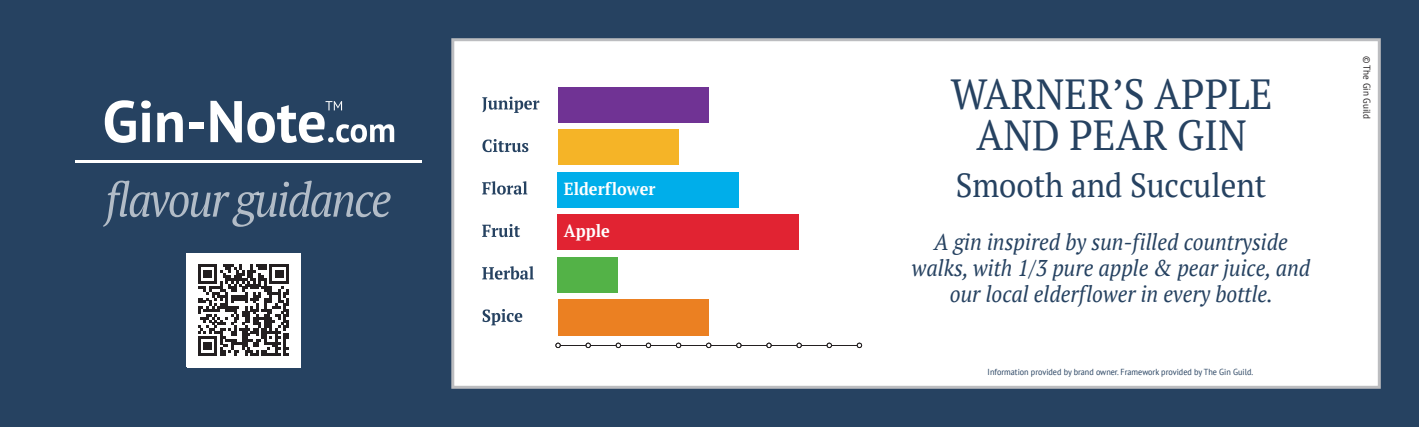
<style>
.page{position:relative;width:1419px;height:427px;background:#fff}
.page>*{position:absolute;margin:0;border:0;box-sizing:border-box;transform-origin:0 0}
.t1{font:42px/40.2px "PT Serif";color:#264261;text-align:center;scale:.94 1}
.t2{font:33.25px "PT Serif";color:#264261;scale:.93 1}
.t3{font:italic 22.75px/26.2px "PT Serif";color:#264261;text-align:center;scale:.93 1}
.t4{font:700 17.5px "PT Serif";color:#fff;scale:.94 1}
.t5{font:9.8px "PT Sans";color:#231f20;scale:.93 1}
.t6{font:8.75px "PT Sans";color:#25405f;scale:.94 1}
</style>
<div class="page">
<div style="left:0;top:0;width:1418px;height:426px;background:#264261"></div>
<div style="left:451px;top:38px;width:930px;height:350px;background:#fff;border:3px solid #bcbdc0"></div>
<svg style="left:103px;top:180px;width:288px;height:47px"></svg>
<svg style="left:105px;top:100px;width:46px;height:43px"></svg>
<svg style="left:157px;top:112px;width:26px;height:30px"></svg>
<div style="left:189px;top:122px;width:15px;height:7px;background:#fff"></div>
<svg style="left:210px;top:101px;width:184px;height:42px"></svg>
<hr style="left:75px;top:160px;width:347px;height:2px;background:#fff">
<div style="left:558px;top:86px;width:151px;height:36px;background:#703394"></div>
<div style="left:558px;top:172px;width:181px;height:36px;background:#00aeea"></div>
<div style="left:558px;top:214px;width:241px;height:36px;background:#e12332"></div>
<div style="left:558px;top:257px;width:60px;height:36px;background:#53b247"></div>
<div style="left:558px;top:129px;width:120px;height:36px;background:#f5b427"></div>
<div style="left:558px;top:299px;width:151px;height:36px;background:#eb8022"></div>
<hr style="left:558px;top:345px;width:302px;height:1px;background:#231f20">
<svg style="left:555px;top:342px;width:6px;height:6px"></svg>
<svg style="left:585px;top:342px;width:6px;height:6px"></svg>
<svg style="left:616px;top:342px;width:5px;height:6px"></svg>
<svg style="left:646px;top:342px;width:5px;height:6px"></svg>
<svg style="left:676px;top:342px;width:5px;height:6px"></svg>
<svg style="left:706px;top:342px;width:5px;height:6px"></svg>
<svg style="left:736px;top:342px;width:5px;height:6px"></svg>
<svg style="left:766px;top:342px;width:6px;height:6px"></svg>
<svg style="left:796px;top:342px;width:6px;height:6px"></svg>
<svg style="left:826px;top:342px;width:6px;height:6px"></svg>
<svg style="left:857px;top:342px;width:5px;height:6px"></svg>
<svg style="left:482px;top:96px;width:57px;height:17px"></svg>
<svg style="left:482px;top:139px;width:46px;height:13px"></svg>
<svg style="left:482px;top:181px;width:45px;height:13px"></svg>
<svg style="left:482px;top:224px;width:38px;height:13px"></svg>
<svg style="left:482px;top:266px;width:52px;height:13px"></svg>
<svg style="left:482px;top:309px;width:40px;height:16px"></svg>
<div style="left:187px;top:253px;width:113px;height:113px;background:#fff"></div>
<svg style="left:198px;top:264px;width:91px;height:91px"></svg>
<p class="t4" style="left:564px;top:177px;width:99px">Elderflower</p>
<p class="t4" style="left:564px;top:219px;width:50px">Apple</p>
<h1 class="t1" style="left:951px;top:74px;width:344px">WARNER’S APPLE<br>AND PEAR GIN</h1>
<h2 class="t2" style="left:956px;top:164px;width:335px">Smooth and Succulent</h2>
<p class="t3" style="left:912px;top:228px;width:430px">A gin inspired by sun-filled countryside walks, with 1/3 pure apple &amp; pear juice, and our local elderflower in every bottle.</p>
<p class="t6" style="left:987px;top:366px;width:284px">Information provided by brand owner. Framework provided by The Gin Guild.</p>
<p class="t5" style="left:1373px;top:56px;width:69px;rotate:90deg">© The Gin Guild</p>
</div>
